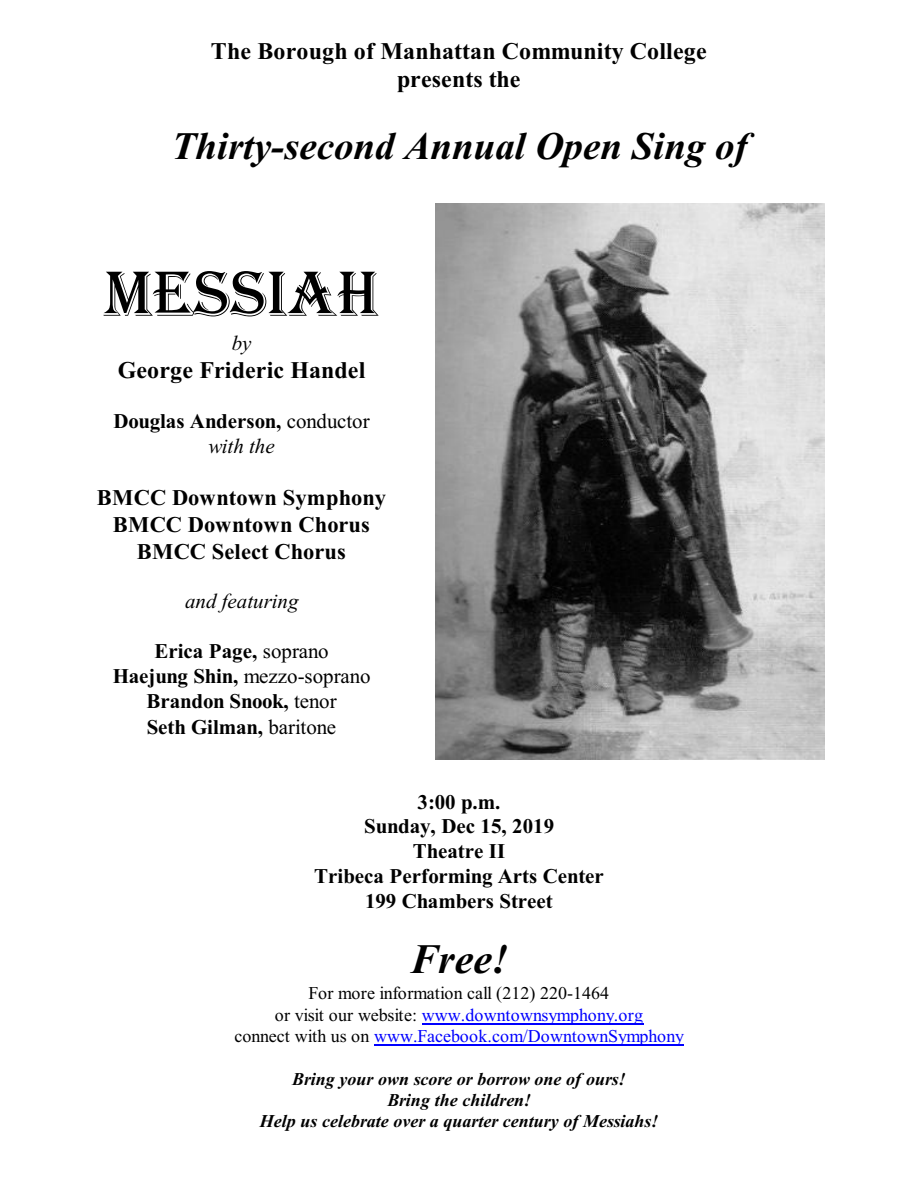
<style>
.page{position:relative;width:918px;height:1188px;background:#fff}
.page>*{position:absolute;margin:0;border:0;box-sizing:border-box;transform-origin:0 0}
.t1{font:66px "Algerian";color:#000}
.t2{font:italic 700 42px "Times New Roman";color:#000}
.t3{font:italic 700 39px "Times New Roman";color:#000}
.t4{font:700 24px/28.5px "Times New Roman";letter-spacing:.005em;color:#000;text-align:center}
.t5{font:700 22.5px/27px "Times New Roman";letter-spacing:.005em;color:#000;text-align:center}
.t6{font:700 21px/24.9px "Times New Roman";color:#000;text-align:center}
.t7{font:italic 21px "Times New Roman";color:#000}
.t8{font:18px/21.3px "Times New Roman";color:#000;text-align:center}
.t9{font:italic 700 18px/21.3px "Times New Roman";color:#000;text-align:center}
.s1{font-weight:400}
.s2{font-weight:400;font-style:italic}
.s3{color:#00f}
</style>
<div class="page">
<hr style="left:422px;top:1023px;width:221px;height:2px;background:#00f">
<hr style="left:374px;top:1045px;width:310px;height:1px;background:#00f">
<img style="left:436px;top:204px;width:388px;height:556px">
<p class="t4" style="left:211px;top:39px;width:497px">The Borough of Manhattan Community College presents the</p>
<h3 class="t3" style="left:172px;top:132px;width:577px">Thirty-second Annual Open Sing of</h3>
<h1 class="t1" style="left:104px;top:257px;width:276px">MESSIAH</h1>
<p class="t7" style="left:232px;top:335px;width:21px">by</p>
<p class="t4" style="left:118px;top:358px;width:249px">George Frideric Handel</p>
<p class="t6" style="left:113px;top:411px;width:258px;line-height:24.5px">Douglas Anderson, <span class="s1">conductor </span><span class="s2">with the</span></p>
<p class="t5" style="left:97px;top:486px;width:291px">BMCC Downtown Symphony<br>BMCC Downtown Chorus<br>BMCC Select Chorus</p>
<p class="t7" style="left:185px;top:593px;width:115px">and featuring</p>
<p class="t6" style="left:113px;top:641px;width:259px">Erica Page, <span class="s1">soprano<br></span>Haejung Shin, <span class="s1">mezzo-soprano<br></span>Brandon Snook, <span class="s1">tenor<br></span>Seth Gilman, <span class="s1">baritone</span></p>
<p class="t6" style="left:314px;top:791px;width:291px">3:00 p.m.<br>Sunday, Dec 15, 2019<br>Theatre II<br>Tribeca Performing Arts Center<br>199 Chambers Street</p>
<h2 class="t2" style="left:410px;top:945px;width:100px">Free!</h2>
<p class="t8" style="left:234px;top:984px;width:451px">For more information call (212) 220-1464<br>or visit our website: <span class="s3">www.downtownsymphony.org<br></span>connect with us on <span class="s3">www.Facebook.com/DowntownSymphony</span></p>
<p class="t9" style="left:260px;top:1070px;width:400px">Bring your own score or borrow one of ours!<br>Bring the children!<br>Help us celebrate over a quarter century of Messiahs!</p>
</div>
